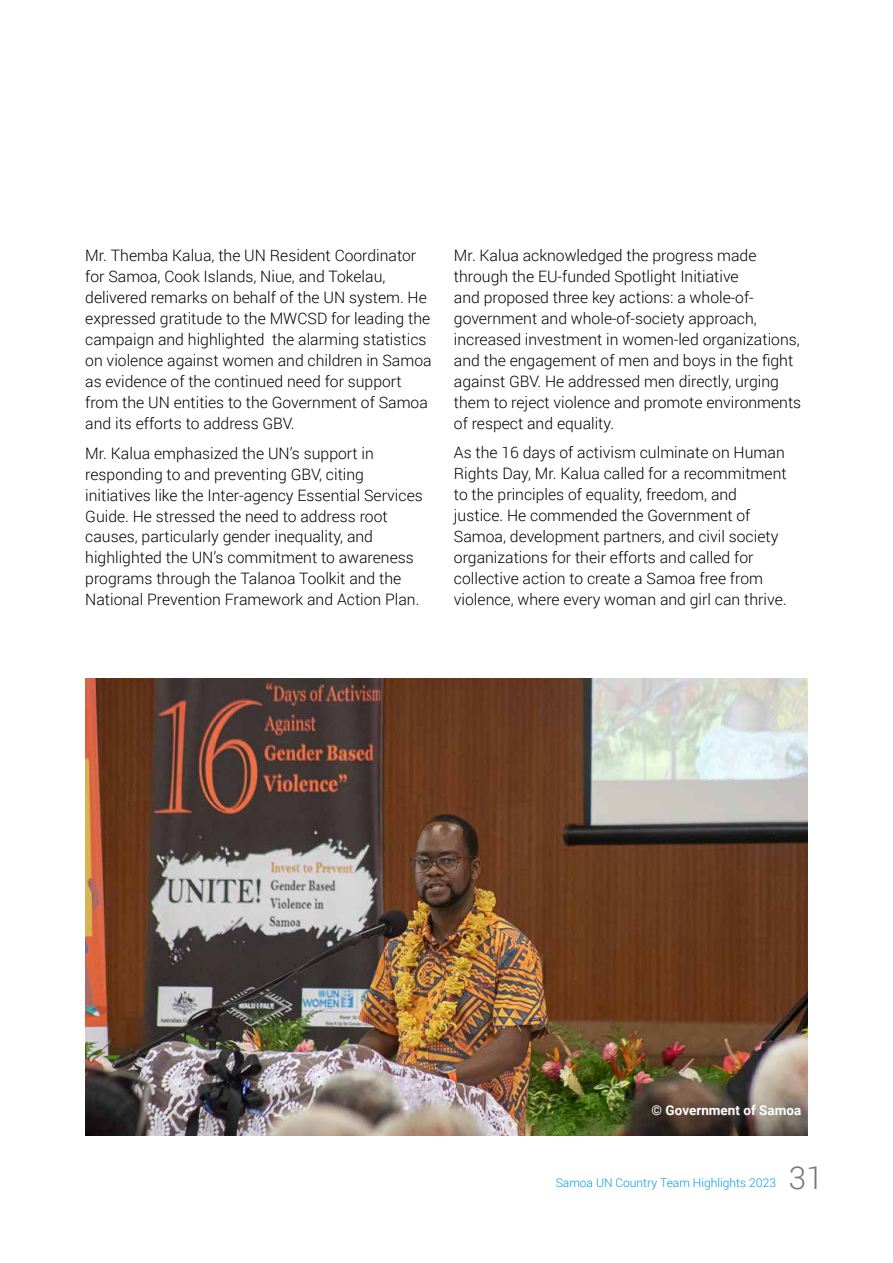
<style>
.page{position:relative;width:893px;height:1263px;background:#fff}
.page>*{position:absolute;margin:0;border:0;box-sizing:border-box;transform-origin:0 0}
.t1{font:300 31.5px "Roboto";color:#78777a}
.t2{font:300 15.75px/21px "Roboto";color:#000}
.t3{font:700 13.5px "Roboto";color:#fff}
.t4{font:italic 500 13.5px "Roboto";color:#fff}
.t5{font:300 12px "Roboto";color:#009edb}
</style>
<div class="page">
<img style="left:85px;top:678px;width:723px;height:457px">
<p class="t2" style="left:85px;top:244px;width:348px">Mr. Themba Kalua, the UN Resident Coordinator for Samoa, Cook Islands, Niue, and Tokelau, delivered remarks on behalf of the UN system. He expressed gratitude to the MWCSD for leading the campaign and highlighted the alarming statistics on violence against women and children in Samoa as evidence of the continued need for support from the UN entities to the Government of Samoa and its efforts to address GBV.</p>
<p class="t2" style="left:85px;top:442px;width:339px">Mr. Kalua emphasized the UN’s support in responding to and preventing GBV, citing initiatives like the Inter-agency Essential Services Guide. He stressed the need to address root causes, particularly gender inequality, and highlighted the UN’s commitment to awareness programs through the Talanoa Toolkit and the National Prevention Framework and Action Plan.</p>
<p class="t2" style="left:454px;top:244px;width:349px">Mr. Kalua acknowledged the progress made through the EU-funded Spotlight Initiative<br>and proposed three key actions: a whole-of&shy;government and whole-of-society approach, increased investment in women-led organizations, and the engagement of men and boys in the fight against GBV. He addressed men directly, urging them to reject violence and promote environments of respect and equality.</p>
<p class="t2" style="left:454px;top:442px;width:334px">As the 16 days of activism culminate on Human Rights Day, Mr. Kalua called for a recommitment to the principles of equality, freedom, and justice. He commended the Government of Samoa, development partners, and civil society organizations for their efforts and called for collective action to create a Samoa free from violence, where every woman and girl can thrive.</p>
<p class="t3" style="left:652px;top:1100px;width:151px">© Government of Samoa</p>
<p class="t4" style="left:622px;top:1104px;width:146px">Human Rights / © UNHR</p>
<p class="t5" style="left:556px;top:1174px;width:222px">Samoa UN Country Team Highlights 2023</p>
<h1 class="t1" style="left:789px;top:1156px;width:36px">31</h1>
</div>
